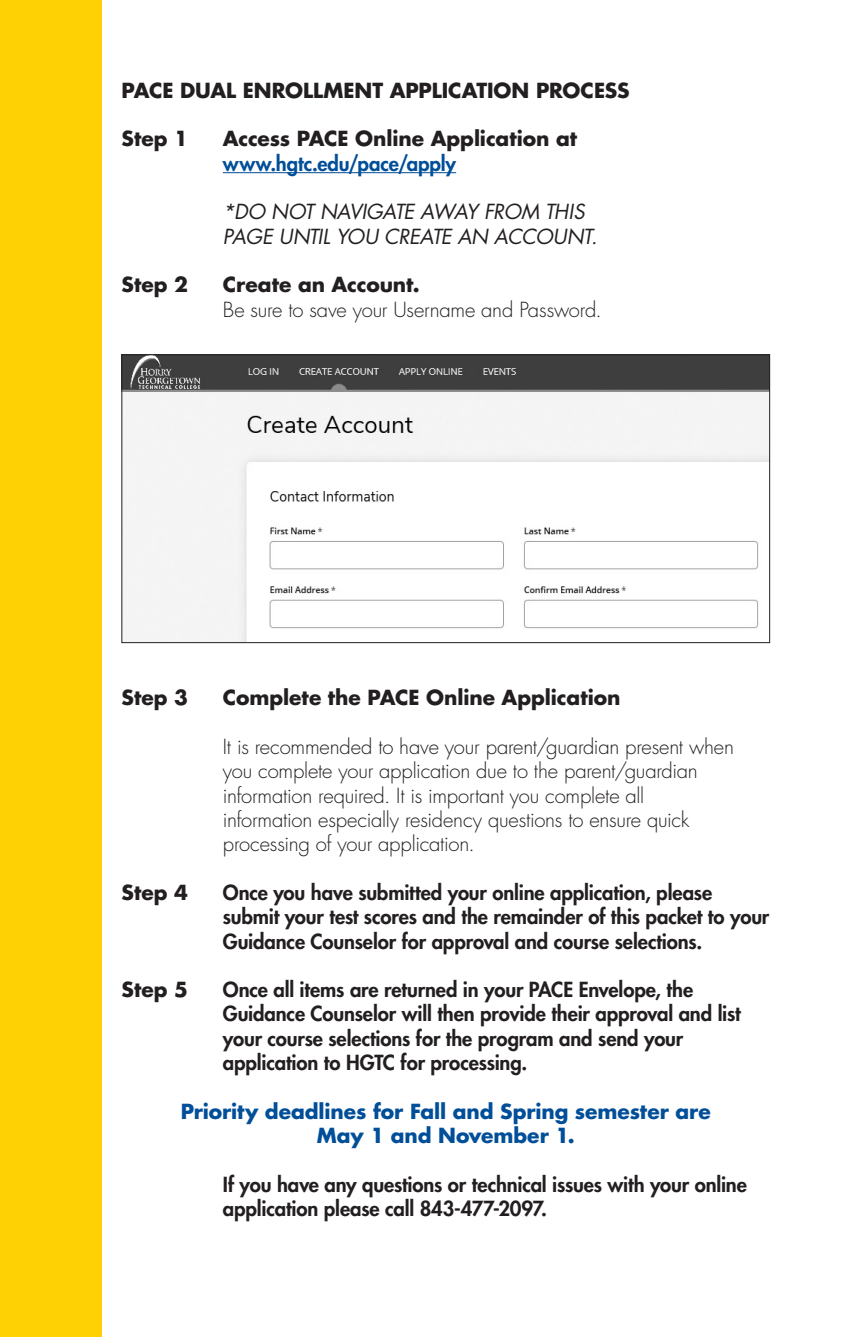
<style>
.page{position:relative;width:851px;height:1337px;background:#fff}
.page>*{position:absolute;margin:0;border:0;box-sizing:border-box;transform-origin:0 0}
.t1{font:800 20.25px/24.3px "Futura Std";letter-spacing:-.005em;color:#231f20}
.t2{font:300 20.25px/24.3px "Futura Std";letter-spacing:-.015em;color:#231f20}
.t3{font:700 20.25px "Futura Std";letter-spacing:-.005em;color:#231f20}
.t4{font:700 20.25px/24.3px "Futura Std";letter-spacing:-.005em;color:#014e99;text-align:center}
.t5{font:italic 20.25px/24.3px "Futura Std";letter-spacing:-.03em;color:#231f20}
.t6{font:800 20.25px "Futura Std";letter-spacing:-.005em;color:#014e99}
</style>
<div class="page">
<div style="left:0;top:0;width:101px;height:1336px;background:#fed105"></div>
<img style="left:124px;top:356px;width:644px;height:285px">
<hr style="left:223px;top:172px;width:233px;height:1px;background:#014e99">
<p class="t3" style="left:122px;top:77px;width:509px">PACE DUAL ENROLLMENT APPLICATION PROCESS</p>
<p class="t3" style="left:122px;top:125px;width:68px">Step 1</p>
<p class="t3" style="left:223px;top:125px;width:356px">Access PACE Online Application at</p>
<p class="t6" style="left:223px;top:150px;width:235px">www.hgtc.edu/pace/apply</p>
<p class="t5" style="left:223px;top:200px;width:376px">*DO NOT NAVIGATE AWAY FROM THIS<br>PAGE UNTIL YOU CREATE AN ACCOUNT.</p>
<p class="t3" style="left:122px;top:271px;width:68px">Step 2</p>
<p class="t3" style="left:223px;top:271px;width:198px">Create an Account.</p>
<p class="t2" style="left:223px;top:297px;width:380px">Be sure to save your Username and Password.</p>
<p class="t3" style="left:122px;top:684px;width:68px">Step 3</p>
<p class="t3" style="left:223px;top:684px;width:399px">Complete the PACE Online Application</p>
<p class="t2" style="left:223px;top:735px;width:512px">It is recommended to have your parent/guardian present when you complete your application due to the parent/guardian information required. It is important you complete all information especially residency questions to ensure quick processing of your application.</p>
<p class="t3" style="left:122px;top:879px;width:68px">Step 4</p>
<p class="t1" style="left:223px;top:880px;width:548px">Once you have submitted your online application, please submit your test scores and the remainder of this packet to your<br>Guidance Counselor for approval and course selections.</p>
<p class="t3" style="left:122px;top:976px;width:68px">Step 5</p>
<p class="t1" style="left:223px;top:977px;width:519px">Once all items are returned in your PACE Envelope, the Guidance Counselor will then provide their approval and list your course selections for the program and send your application to HGTC for processing.</p>
<p class="t4" style="left:181px;top:1098px;width:531px">Priority deadlines for Fall and Spring semester are<br>May 1 and November 1.</p>
<p class="t1" style="left:223px;top:1172px;width:525px">If you have any questions or technical issues with your online application please call 843-477-2097.</p>
</div>
